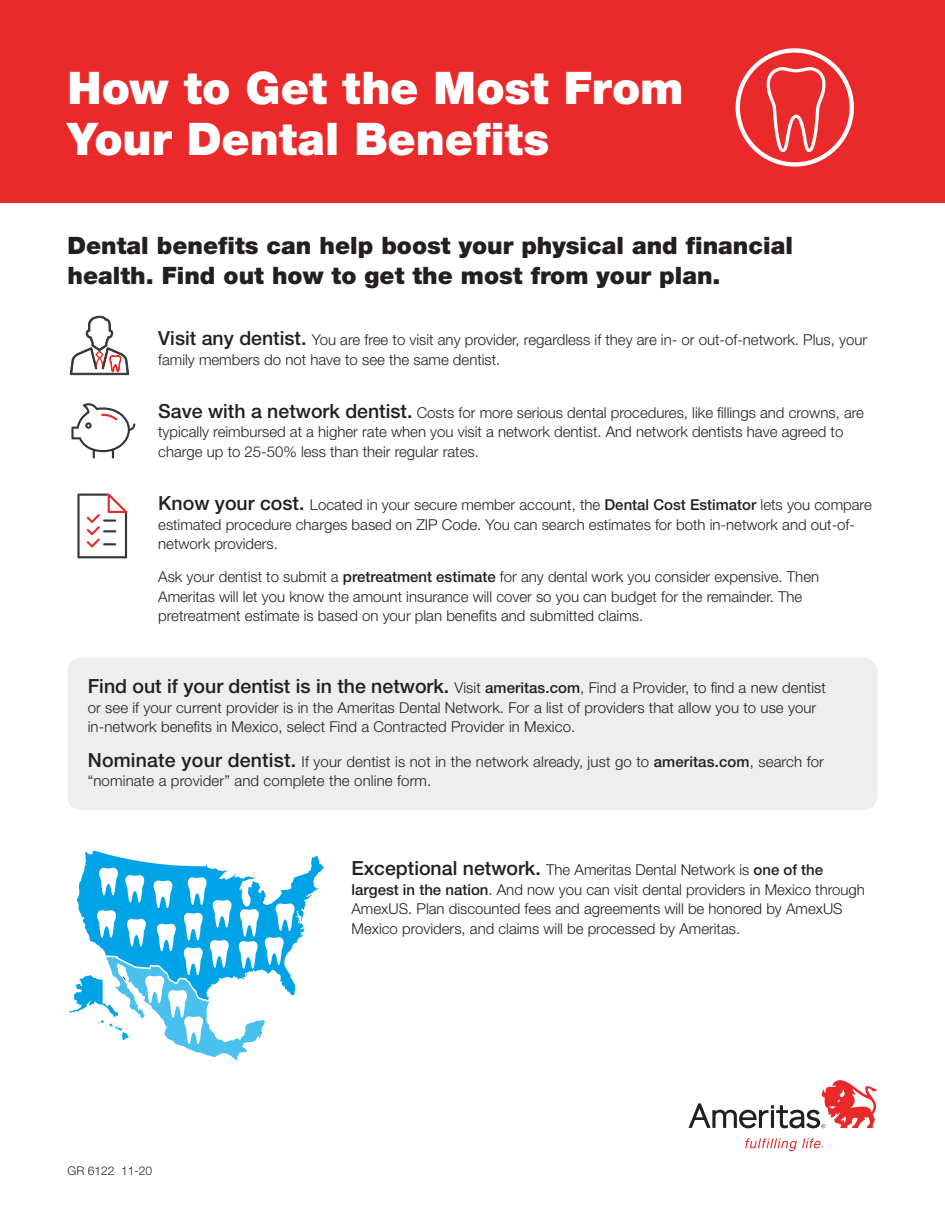
<style>
.page{position:relative;width:945px;height:1215px;background:#fff}
.page>*{position:absolute;margin:0;border:0;box-sizing:border-box;transform-origin:0 0}
.t1{font:900 45px/51px "Helvetica Neue LT Std";color:#fff}
.subhead{font:900 24px/30px "Helvetica Neue LT Std";color:#231f20}
.Body_copy_10{font:300 15px/19.5px "Helvetica Neue LT Std";color:#231f20}
.subhead-2{font:300 15px/19.5px "Helvetica Neue LT Std";letter-spacing:.005em;color:#231f20}
.Body_copy_10-2{font:300 12px "Helvetica Neue LT Std";color:#231f20}
.s1{font-weight:500;font-size:19.5px}
.s2{font-weight:500}
</style>
<div class="page">
<div style="left:0;top:0;width:945px;height:202px;background:#e9292a"></div>
<div style="left:736px;top:48px;width:118px;height:119px;border:4px solid #fff;border-radius:50%"></div>
<svg style="left:745px;top:1138px;width:78px;height:13px"></svg>
<svg style="left:688px;top:1080px;width:190px;height:48px"></svg>
<svg style="left:69px;top:850px;width:255px;height:211px"></svg>
<div style="left:68px;top:658px;width:810px;height:152px;background:#eeeeef;border-radius:14px"></div>
<svg style="left:70px;top:316px;width:59px;height:60px"></svg>
<svg style="left:71px;top:403px;width:64px;height:56px"></svg>
<svg style="left:77px;top:494px;width:50px;height:64px"></svg>
<svg style="left:767px;top:67px;width:59px;height:85px"></svg>
<p class="t1" style="left:68px;top:62px;width:618px">How to Get the Most From<br>Your Dental Benefits</p>
<p class="subhead" style="left:68px;top:230px;width:727px">Dental benefits can help boost your physical and financial health. Find out how to get the most from your plan.</p>
<p class="Body_copy_10" style="left:158px;top:330px;width:710px"><span class="s1">Visit any dentist.</span> You are free to visit any provider, regardless if they are in- or out-of-network. Plus, your family members do not have to see the same dentist.</p>
<p class="Body_copy_10" style="left:158px;top:403px;width:707px"><span class="s1">Save with a network dentist.</span> Costs for more serious dental procedures, like fillings and crowns, are typically reimbursed at a higher rate when you visit a network dentist. And network dentists have agreed to charge up to 25-50% less than their regular rates.</p>
<p class="Body_copy_10" style="left:158px;top:495px;width:715px"><span class="s1">Know your cost.</span> Located in your secure member account, the <span class="s2">Dental Cost Estimator</span> lets you compare estimated procedure charges based on ZIP Code. You can search estimates for both in-network and out-of&shy;network providers.</p>
<p class="Body_copy_10" style="left:158px;top:567px;width:662px">Ask your dentist to submit a <span class="s2">pretreatment estimate</span> for any dental work you consider expensive. Then<br>Ameritas will let you know the amount insurance will cover so you can budget for the remainder. The pretreatment estimate is based on your plan benefits and submitted claims.</p>
<p class="subhead-2" style="left:88px;top:678px;width:740px"><span class="s1">Find out if your dentist is in the network.</span> Visit <span class="s2">ameritas.com</span>, Find a Provider, to find a new dentist or see if your current provider is in the Ameritas Dental Network. For a list of providers that allow you to use your in-network benefits in Mexico, select Find a Contracted Provider in Mexico.</p>
<p class="subhead-2" style="left:88px;top:751px;width:738px"><span class="s1">Nominate your dentist.</span> If your dentist is not in the network already, just go to <span class="s2">ameritas.com</span>, search for “nominate a provider” and complete the online form.</p>
<p class="Body_copy_10-2" style="left:68px;top:1163px;width:86px">GR 6122 11-20</p>
<p class="Body_copy_10" style="left:352px;top:860px;width:515px"><span class="s1">Exceptional network.</span> The Ameritas Dental Network is <span class="s2">one of the largest in the nation</span>. And now you can visit dental providers in Mexico through AmexUS. Plan discounted fees and agreements will be honored by AmexUS Mexico providers, and claims will be processed by Ameritas.</p>
</div>
